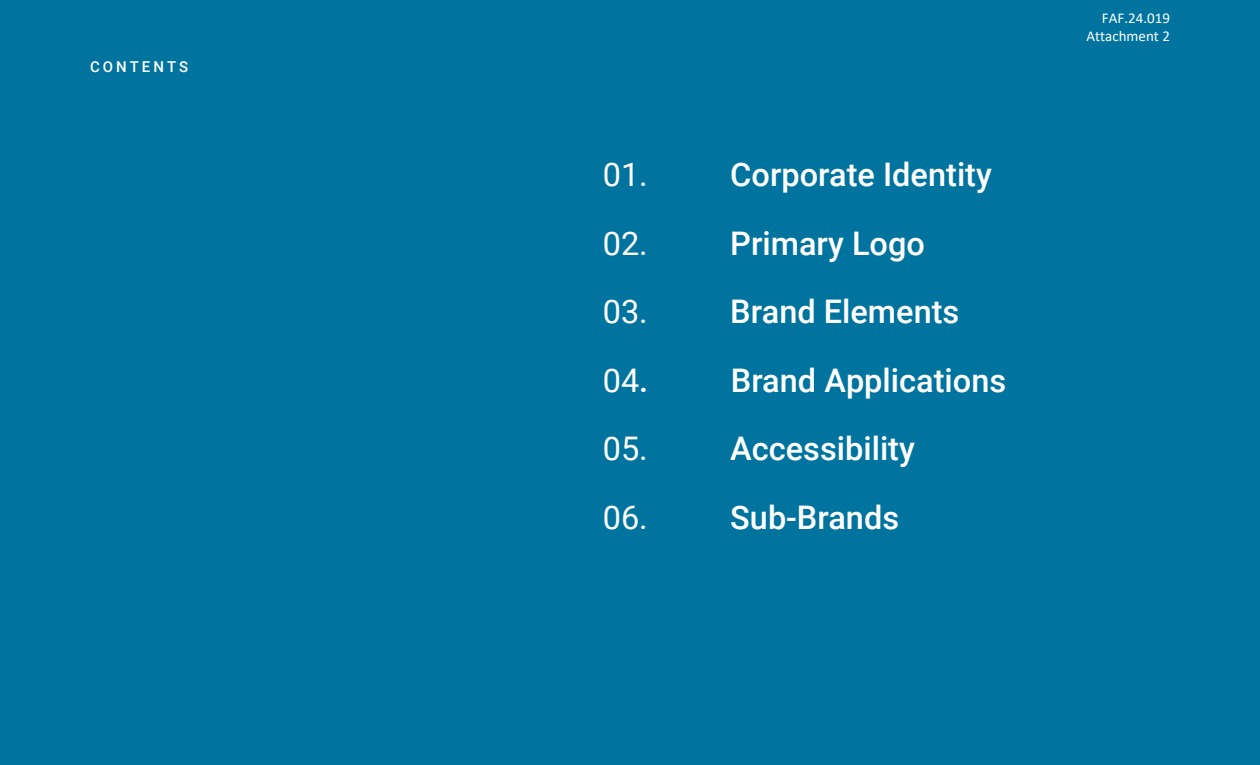
<style>
.page{position:relative;width:1260px;height:765px;background:#00749f}
.page>*{position:absolute;margin:0;border:0;box-sizing:border-box;transform-origin:0 0}
.t1{font:500 32.5px "Roboto";color:#fff}
.t2{font:32.5px "Roboto";color:#fff}
.t3{font:15px/18px "Calibri";color:#fff;text-align:right}
.t4{font:500 15px "Roboto";letter-spacing:.2em;color:#fff}
.s1{font-weight:500}
</style>
<div class="page">
<p class="t4" style="left:90px;top:56px;width:100px">CONTENTS</p>
<p class="t2" style="left:603px;top:152px;width:47px">01.</p>
<p class="t1" style="left:730px;top:152px;width:263px">Corporate Identity</p>
<p class="t2" style="left:603px;top:220px;width:47px">02.</p>
<p class="t1" style="left:730px;top:220px;width:196px">Primary Logo</p>
<p class="t2" style="left:603px;top:289px;width:47px">03.</p>
<p class="t1" style="left:730px;top:289px;width:231px">Brand Elements</p>
<p class="t2" style="left:603px;top:358px;width:47px">04<span class="s1">.</span></p>
<p class="t1" style="left:731px;top:358px;width:277px">Brand Applications</p>
<p class="t2" style="left:603px;top:426px;width:47px">05.</p>
<p class="t1" style="left:730px;top:426px;width:186px">Accessibility</p>
<p class="t2" style="left:603px;top:495px;width:47px">06.</p>
<p class="t1" style="left:730px;top:495px;width:170px">Sub-Brands</p>
<p class="t3" style="left:1087px;top:9px;width:85px">FAF.24.019<br>Attachment 2</p>
</div>
